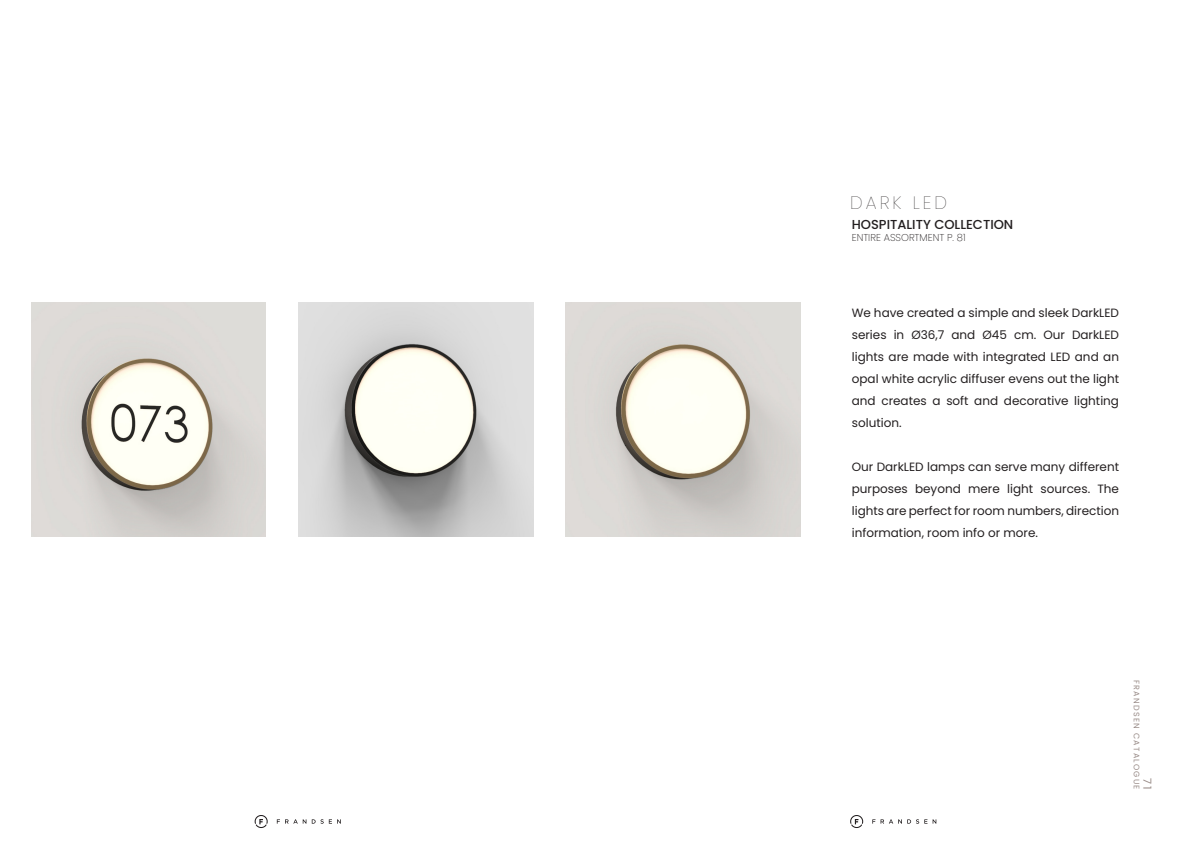
<style>
.page{position:relative;width:1191px;height:842px;background:#fff}
.page>*{position:absolute;margin:0;border:0;box-sizing:border-box;transform-origin:0 0}
.t1{font:100 18px "Poppins";letter-spacing:.17em;color:#231f20}
.t2{font:500 13px "Poppins";color:#231f20}
.t3{font:12px/22px "Poppins";color:#231f20;text-align:justify}
.t4{font:11px "Poppins";color:#998c88}
.t5{font:200 10px "Poppins";color:#231f20}
.t6{font:8px "Poppins";letter-spacing:.15em;color:#998c88}
</style>
<div class="page">
<img style="left:566px;top:302px;width:234px;height:235px">
<img style="left:298px;top:302px;width:235px;height:235px">
<img style="left:31px;top:302px;width:235px;height:235px">
<svg style="left:312px;top:819px;width:29px;height:5px"></svg>
<svg style="left:277px;top:819px;width:29px;height:5px"></svg>
<svg style="left:255px;top:815px;width:13px;height:13px"></svg>
<svg style="left:872px;top:819px;width:64px;height:5px"></svg>
<svg style="left:850px;top:815px;width:13px;height:13px"></svg>
<p class="t1" style="left:850px;top:192px;width:98px">DARK LED</p>
<p class="t2" style="left:851px;top:217px;width:163px">HOSPITALITY COLLECTION</p>
<p class="t5" style="left:851px;top:231px;width:115px">ENTIRE ASSORTMENT P. 81</p>
<p class="t3" style="left:851px;top:301px;width:269px">We have created a simple and sleek DarkLED series in Ø36,7 and Ø45 cm. Our DarkLED lights are made with integrated LED and an opal white acrylic diffuser evens out the light and creates a soft and decorative lighting solution.</p>
<p class="t3" style="left:851px;top:455px;width:269px">Our DarkLED lamps can serve many different purposes beyond mere light sources. The lights are perfect for room numbers, direction information, room info or more.</p>
<p class="t6" style="left:1141px;top:680px;width:111px;rotate:90deg">FRANDSEN CATALOGUE</p>
<p class="t4" style="left:1153px;top:778px;width:13px;rotate:90deg">71</p>
</div>
